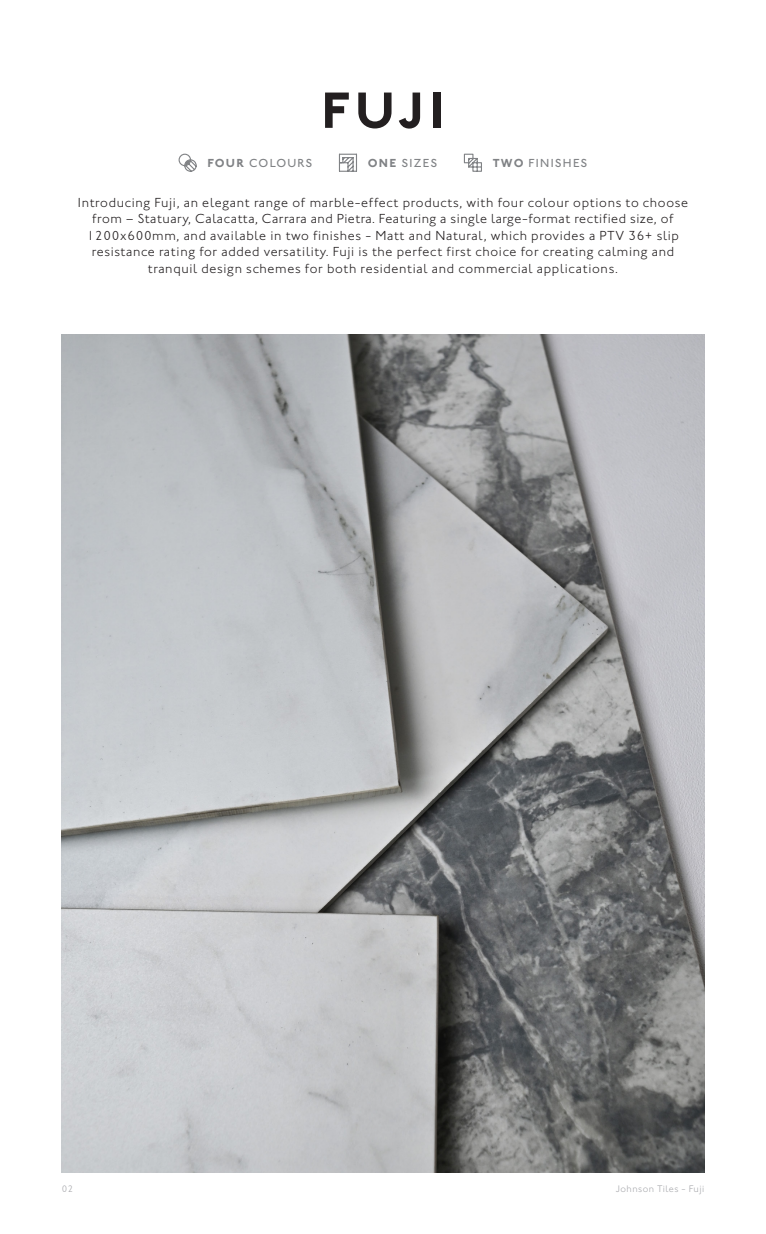
<style>
.page{position:relative;width:766px;height:1234px;background:#fff}
.page>*{position:absolute;margin:0;border:0;box-sizing:border-box;transform-origin:0 0}
.t1{font:700 52.5px "Johnston ITC Std";color:#231f20}
.t2{font:300 13.5px/16.5px "Johnston ITC Std";letter-spacing:.05em;color:#231f20;text-align:center}
.t3{font:500 12px "Johnston ITC Std";letter-spacing:.11em;color:#808285}
.t4{font:300 9.75px "Johnston ITC Std";letter-spacing:.05em;color:#a8a9ad}
.s1{font-weight:700}
</style>
<div class="page">
<svg style="left:178px;top:153px;width:19px;height:19px"></svg>
<svg style="left:338px;top:153px;width:19px;height:19px"></svg>
<svg style="left:463px;top:153px;width:19px;height:19px"></svg>
<img style="left:62px;top:334px;width:642px;height:837px">
<p class="t1" style="left:321px;top:79px;width:125px">FUJI</p>
<p class="t3" style="left:207px;top:156px;width:106px"><span class="s1">FOUR</span> COLOURS</p>
<p class="t3" style="left:367px;top:156px;width:71px"><span class="s1">ONE</span> SIZES</p>
<p class="t3" style="left:492px;top:156px;width:96px"><span class="s1">TWO</span> FINISHES</p>
<p class="t2" style="left:78px;top:194px;width:611px">Introducing Fuji, an elegant range of marble-effect products, with four colour options to choose from – Statuary, Calacatta, Carrara and Pietra. Featuring a single large-format rectified size, of<br>1200x600mm, and available in two finishes - Matt and Natural, which provides a PTV 36+ slip</p>
<p class="t2" style="left:92px;top:243px;width:584px">resistance rating for added versatility. Fuji is the perfect first choice for creating calming and</p>
<p class="t2" style="left:148px;top:260px;width:471px">tranquil design schemes for both residential and commercial applications.</p>
<p class="t4" style="left:62px;top:1182px;width:13px">02</p>
<p class="t4" style="left:615px;top:1182px;width:90px">Johnson Tiles - Fuji</p>
</div>
